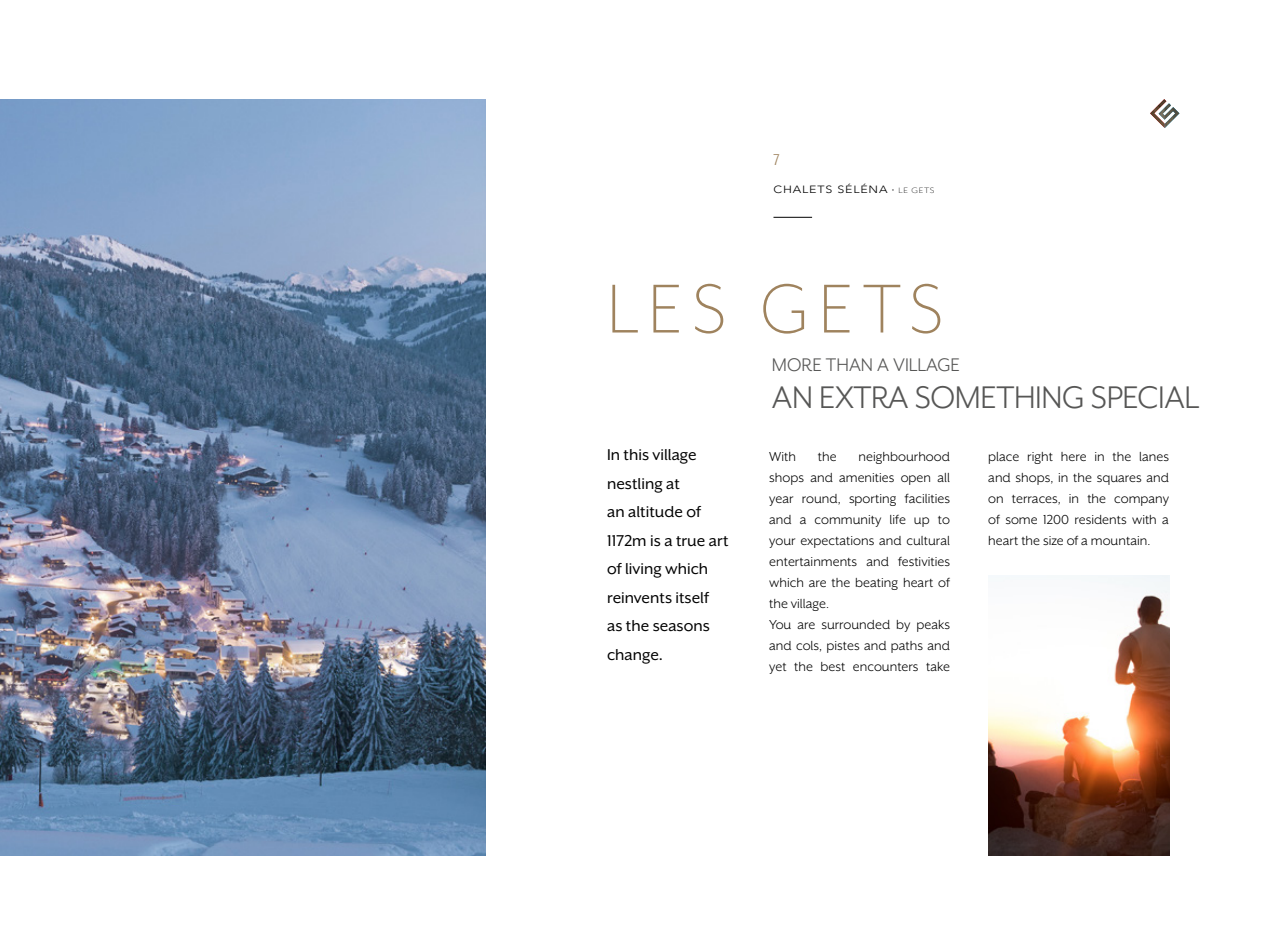
<style>
.page{position:relative;width:1276px;height:936px;background:#fff}
.page>*{position:absolute;margin:0;border:0;box-sizing:border-box;transform-origin:0 0}
.t1{font:300 79.5px "Mr Eaves XL San OT";letter-spacing:.12em;color:#9f835e}
.t2{font:36px "Mr Eaves XL San OT";letter-spacing:-.01em;color:#575756}
.t3{font:21px "Mr Eaves XL San OT";color:#575756}
.t4{font:18px/28.5px "Mr Eaves XL San OT";color:#000}
.t5{font:18px "Mr Eaves XL Mod Nar OT";color:#9f835e}
.t6{font:15px/21px "Mr Eaves XL San OT";color:#000}
.t7{font:300 10.5px "Avenir";letter-spacing:.07em;color:#000;scale:1.18 1}
.s1{font-family:"Mr Eaves XL San OT"}
.s2{font-family:"Mr Eaves XL San OT";font-size:9px}
</style>
<div class="page">
<hr style="left:773px;top:217px;width:39px;height:1px;background:#000">
<img style="left:988px;top:575px;width:181px;height:280px">
<img style="left:0;top:99px;width:485px;height:756px">
<svg style="left:1150px;top:99px;width:17px;height:23px"></svg>
<img style="left:1158px;top:103px;width:21px;height:25px">
<p class="t5" style="left:773px;top:150px;width:8px">7</p>
<p class="t7" style="left:773px;top:183px;width:138px">CHALETS SÉLÉNA <span class="s1">•</span> <span class="s2">LE GETS</span></p>
<h1 class="t1" style="left:607px;top:265px;width:337px">LES GETS</h1>
<p class="t4" style="left:607px;top:440px;width:123px">In this village nestling at<br>an altitude of<br>1172m is a true art of living which reinvents itself as the seasons change.</p>
<h3 class="t3" style="left:772px;top:354px;width:190px">MORE THAN A VILLAGE</h3>
<h2 class="t2" style="left:772px;top:379px;width:429px">AN EXTRA SOMETHING SPECIAL</h2>
<p class="t6" style="left:769px;top:446px;width:182px;text-indent:89px">neighbourhood shops and amenities open all year round, sporting facilities and a community life up to your expectations and cultural entertainments and festivities which are the beating heart of the village.<br>You are surrounded by peaks and cols, pistes and paths and yet the best encounters take</p>
<p class="t6" style="left:988px;top:446px;width:182px;text-align:justify">place right here in the lanes and shops, in the squares and on terraces, in the company of some 1200 residents with a heart the size of a mountain.</p>
<p class="t6" style="left:769px;top:446px;width:28px">With</p>
<p class="t6" style="left:818px;top:446px;width:20px">the</p>
</div>
